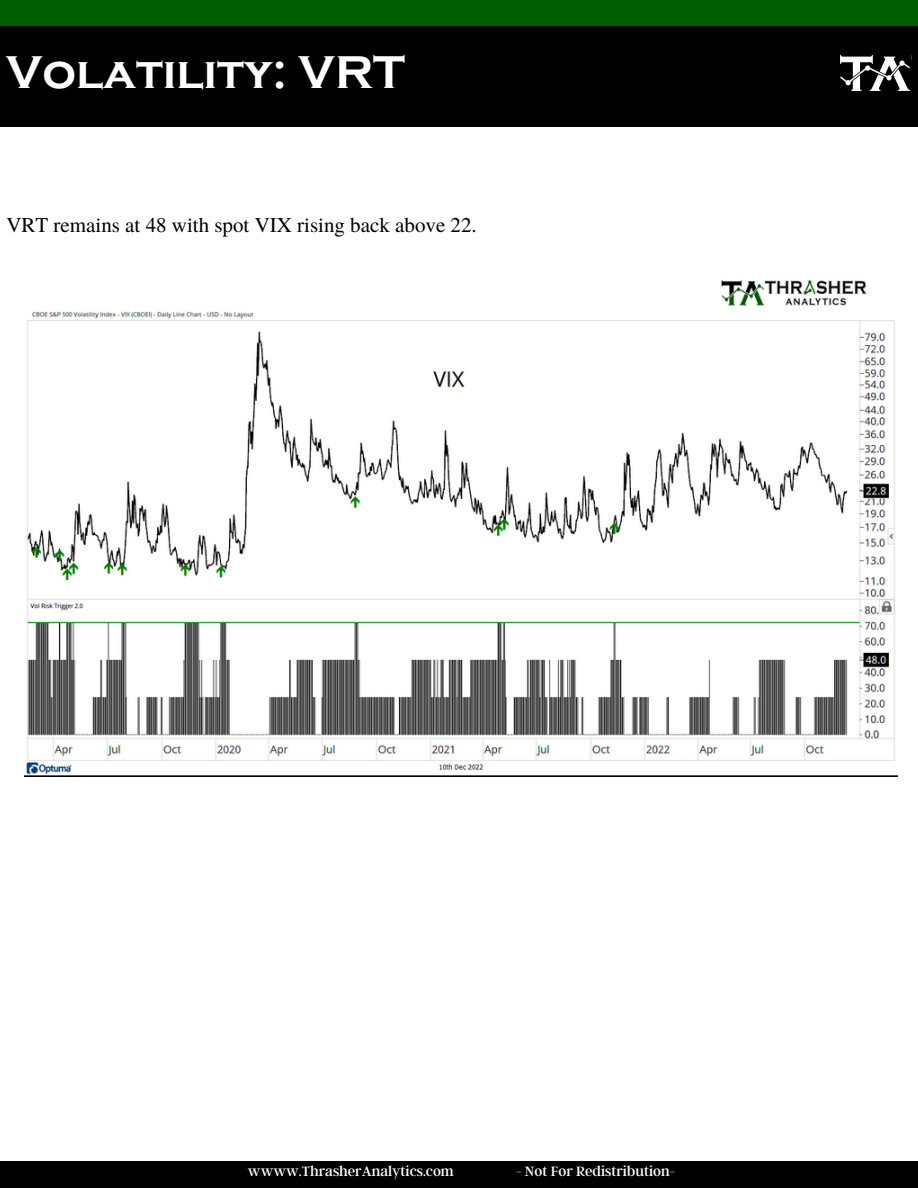
<style>
.page{position:relative;width:918px;height:1188px;background:#fff}
.page>*{position:absolute;margin:0;border:0;box-sizing:border-box;transform-origin:0 0}
.t1{font:700 47.25px "Copperplate Gothic";color:#fff}
.t2{font:21px "Te X Gyre Termes";color:#000}
.t3{font:15px "Argent CF";color:#fff}
</style>
<div class="page">
<div style="left:0;top:0;width:918px;height:27px;background:#005c00"></div>
<div style="left:0;top:1162px;width:918px;height:26px;background:#000"></div>
<div style="left:0;top:26px;width:918px;height:101px;background:#000"></div>
<img style="left:840px;top:56px;width:71px;height:35px">
<img style="left:24px;top:280px;width:873px;height:496px">
<h1 class="t1" style="left:6px;top:46px;width:400px">Volatility: VRT</h1>
<h2 class="t2" style="left:6px;top:210px;width:472px">VRT remains at 48 with spot VIX rising back above 22.</h2>
<p class="t3" style="left:248px;top:1161px;width:207px">wwww.ThrasherAnalytics.com</p>
<p class="t3" style="left:516px;top:1161px;width:160px">- Not For Redistribution-</p>
</div>
